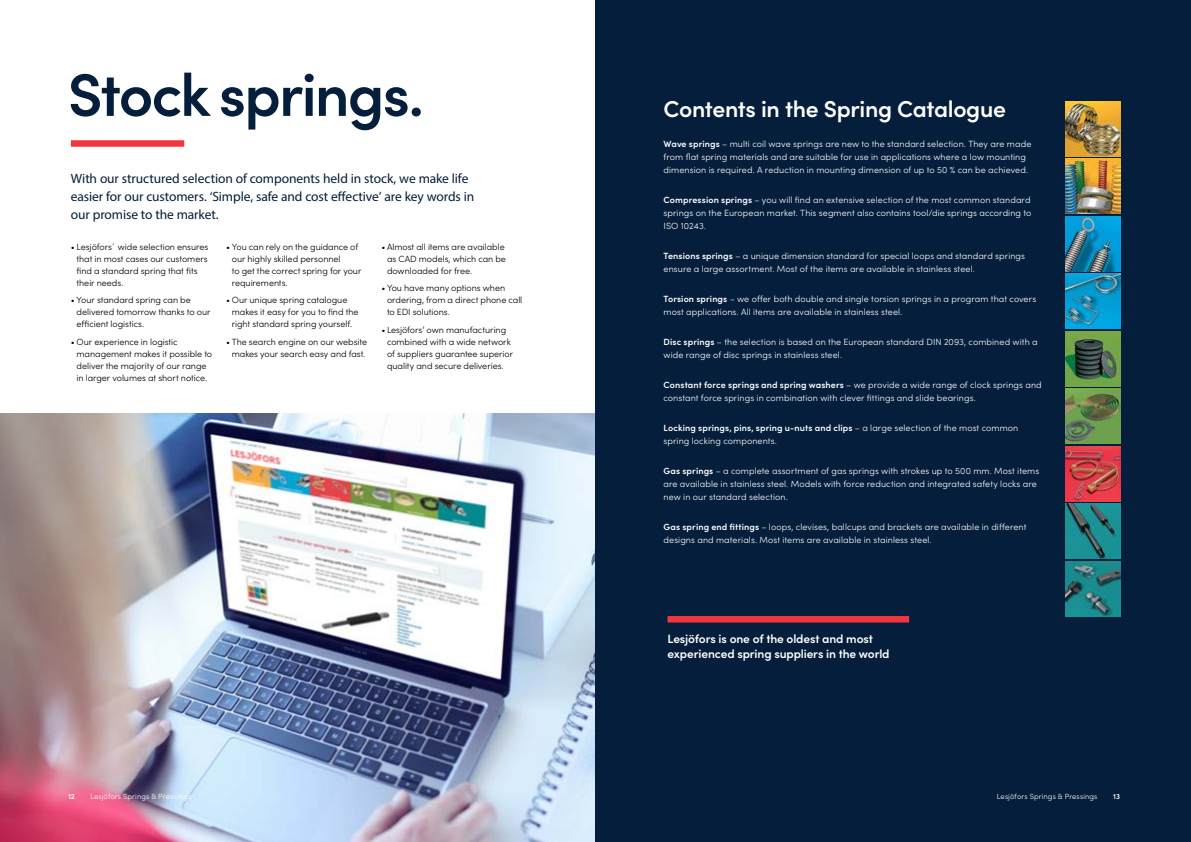
<style>
.page{position:relative;width:1191px;height:842px;background:#fff}
.page>*{position:absolute;margin:0;border:0;box-sizing:border-box;transform-origin:0 0}
.t1{font:600 60px "Sofia Pro";letter-spacing:-.03em;color:#041e3b}
.t2{font:600 23px "Sofia Pro";letter-spacing:-.015em;color:#fff}
.t3{font:13.5px/18px "Myriad Pro";letter-spacing:-.005em;color:#041e3b}
.t4{font:600 12px/15px "Sofia Pro";letter-spacing:-.01em;color:#fff}
.t5{font:300 9px/13px "Sofia Pro";letter-spacing:.01em;color:#fff}
.t6{font:300 9px/12px "Sofia Pro";letter-spacing:-.005em;color:#000}
.t7{font:300 7.5px "Sofia Pro";letter-spacing:.015em;color:#fff}
.t8{font:600 7.5px "Sofia Pro";color:#fff}
.s1{font-weight:600}
</style>
<div class="page">
<img style="left:0;top:413px;width:595px;height:429px">
<div style="left:595px;top:0;width:596px;height:842px;background:#041e3b"></div>
<img style="left:1065px;top:101px;width:55px;height:55px">
<img style="left:1065px;top:159px;width:55px;height:55px">
<img style="left:1065px;top:216px;width:55px;height:55px">
<img style="left:1065px;top:274px;width:55px;height:55px">
<img style="left:1065px;top:331px;width:55px;height:55px">
<img style="left:1065px;top:389px;width:55px;height:55px">
<img style="left:1065px;top:446px;width:55px;height:55px">
<img style="left:1065px;top:504px;width:55px;height:55px">
<img style="left:1065px;top:561px;width:55px;height:55px">
<div style="left:71px;top:140px;width:113px;height:7px;background:#f33540"></div>
<div style="left:667px;top:616px;width:242px;height:6px;background:#f33540"></div>
<h1 class="t1" style="left:68px;top:50px;width:357px">Stock springs.</h1>
<h3 class="t3" style="left:71px;top:169px;width:405px">With our structured selection of components held in stock, we make life easier for our customers. ‘Simple, safe and cost effective’ are key words in our promise to the market.</h3>
<p class="t6" style="left:77px;top:240px;width:133px;text-indent:-6px">• Lesjöfors´ wide selection ensures that in most cases our customers find a standard spring that fits their needs.</p>
<p class="t6" style="left:77px;top:294px;width:135px;text-indent:-6px">• Your standard spring can be delivered tomorrow thanks to our efficient logistics.</p>
<p class="t6" style="left:77px;top:335px;width:137px;text-indent:-6px">• Our experience in logistic management makes it possible to deliver the majority of our range in larger volumes at short notice.</p>
<p class="t6" style="left:232px;top:240px;width:131px;text-indent:-6px">• You can rely on the guidance of our highly skilled personnel<br>to get the correct spring for your requirements.</p>
<p class="t6" style="left:232px;top:294px;width:128px;text-indent:-6px">• Our unique spring catalogue makes it easy for you to find the right standard spring yourself.</p>
<p class="t6" style="left:226px;top:335px;width:142px;text-align:center">• The search engine on our website makes your search easy and fast.</p>
<p class="t6" style="left:387px;top:240px;width:120px;text-indent:-6px">• Almost all items are available as CAD models, which can be downloaded for free.</p>
<p class="t6" style="left:387px;top:282px;width:137px;text-indent:-6px">• You have many options when ordering, from a direct phone call to EDI solutions.</p>
<p class="t6" style="left:387px;top:323px;width:128px;text-indent:-6px">• Lesjöfors’ own manufacturing combined with a wide network of suppliers guarantee superior quality and secure deliveries.</p>
<h2 class="t2" style="left:663px;top:91px;width:344px">Contents in the Spring Catalogue</h2>
<p class="t5" style="left:663px;top:137px;width:369px"><span class="s1">Wave springs</span> – multi coil wave springs are new to the standard selection. They are made from flat spring materials and are suitable for use in applications where a low mounting dimension is required. A reduction in mounting dimension of up to 50 % can be achieved.</p>
<p class="t5" style="left:663px;top:193px;width:369px;text-align:justify"><span class="s1">Compression springs</span> – you will find an extensive selection of the most common standard springs on the European market. This segment also contains tool/die springs according to ISO 10243.</p>
<p class="t5" style="left:663px;top:249px;width:363px"><span class="s1">Tensions springs</span> – a unique dimension standard for special loops and standard springs ensure a large assortment. Most of the items are available in stainless steel.</p>
<p class="t5" style="left:663px;top:292px;width:374px"><span class="s1">Torsion springs</span> – we offer both double and single torsion springs in a program that covers most applications. All items are available in stainless steel.</p>
<p class="t5" style="left:663px;top:335px;width:375px"><span class="s1">Disc springs</span> – the selection is based on the European standard DIN 2093, combined with a wide range of disc springs in stainless steel.</p>
<p class="t5" style="left:663px;top:378px;width:380px"><span class="s1">Constant force springs and spring washers</span> – we provide a wide range of clock springs and constant force springs in combination with clever fittings and slide bearings.</p>
<p class="t5" style="left:663px;top:421px;width:356px"><span class="s1">Locking springs, pins, spring u-nuts and clips</span> – a large selection of the most common spring locking components.</p>
<p class="t5" style="left:663px;top:464px;width:377px"><span class="s1">Gas springs</span> – a complete assortment of gas springs with strokes up to 500 mm. Most items are available in stainless steel. Models with force reduction and integrated safety locks are new in our standard selection.</p>
<p class="t5" style="left:663px;top:520px;width:364px"><span class="s1">Gas spring end fittings</span> – loops, clevises, ballcups and brackets are available in different designs and materials. Most items are available in stainless steel.</p>
<h3 class="t4" style="left:667px;top:630px;width:224px">Lesjöfors is one of the oldest and most experienced spring suppliers in the world</h3>
<p class="t8" style="left:68px;top:791px;width:8px">12</p>
<p class="t7" style="left:90px;top:791px;width:102px">Lesjöfors Springs &amp; Pressings</p>
<p class="t7" style="left:997px;top:791px;width:102px">Lesjöfors Springs &amp; Pressings</p>
<p class="t8" style="left:1113px;top:791px;width:8px">13</p>
</div>
